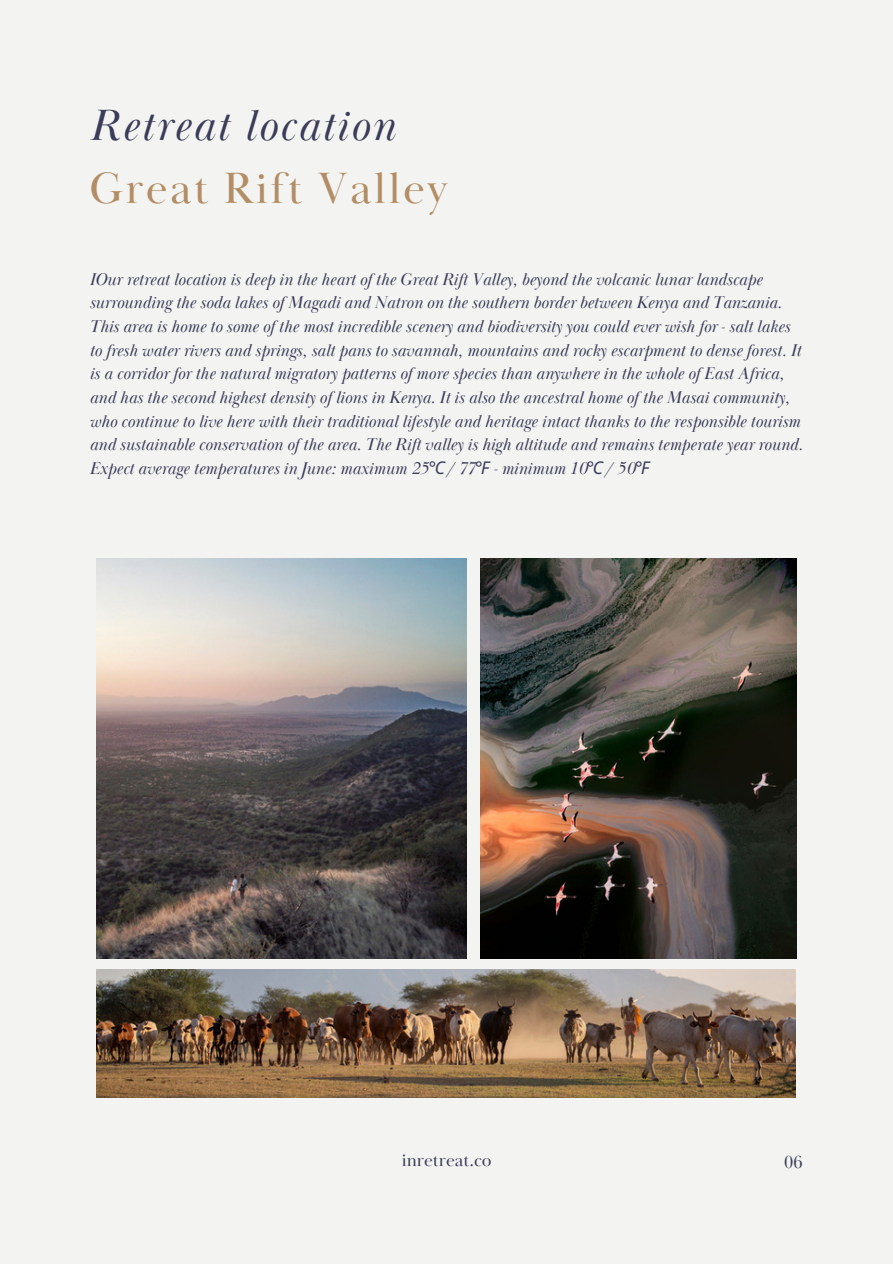
<style>
.page{position:relative;width:893px;height:1264px;background:#fff}
.page>*{position:absolute;margin:0;border:0;box-sizing:border-box;transform-origin:0 0}
.t1{font:italic 45px/63px "Baskerville Display PT";letter-spacing:.05em;color:#3b3c59}
.t2{font:18px "Baskerville Display PT";color:#3b3c59}
.t3{font:italic 17.55px/23.7px "Baskerville Display PT";color:#3b3c59}
.s1{font-style:normal;color:#b38d65}
.s2{font-family:"Noto Sans"}
</style>
<div class="page">
<div style="left:0;top:0;width:892px;height:1263px;background:#f3f3f1"></div>
<img style="left:97px;top:558px;width:369px;height:400px">
<img style="left:480px;top:558px;width:316px;height:400px">
<img style="left:97px;top:969px;width:698px;height:128px">
<p class="t1" style="left:89px;top:96px;width:359px">Retreat location<br><span class="s1">Great Rift Valley</span></p>
<p class="t3" style="left:89px;top:268px;width:715px">IOur retreat location is deep in the heart of the Great Rift Valley, beyond the volcanic lunar landscape surrounding the soda lakes of Magadi and Natron on the southern border between Kenya and Tanzania.<br>This area is home to some of the most incredible scenery and biodiversity you could ever wish for - salt lakes to fresh water rivers and springs, salt pans to savannah, mountains and rocky escarpment to dense forest. It is a corridor for the natural migratory patterns of more species than anywhere in the whole of East Africa, and has the second highest density of lions in Kenya. It is also the ancestral home of the Masai community, who continue to live here with their traditional lifestyle and heritage intact thanks to the responsible tourism and sustainable conservation of the area. The Rift valley is high altitude and remains temperate year round.<br>Expect average temperatures in June: maximum 25<span class="s2">℃</span>/ 77<span class="s2">℉</span> - minimum 10<span class="s2">℃</span>/ 50<span class="s2">℉</span></p>
<p class="t2" style="left:401px;top:1149px;width:91px">inretreat.co</p>
<p class="t2" style="left:784px;top:1151px;width:20px">06</p>
</div>
